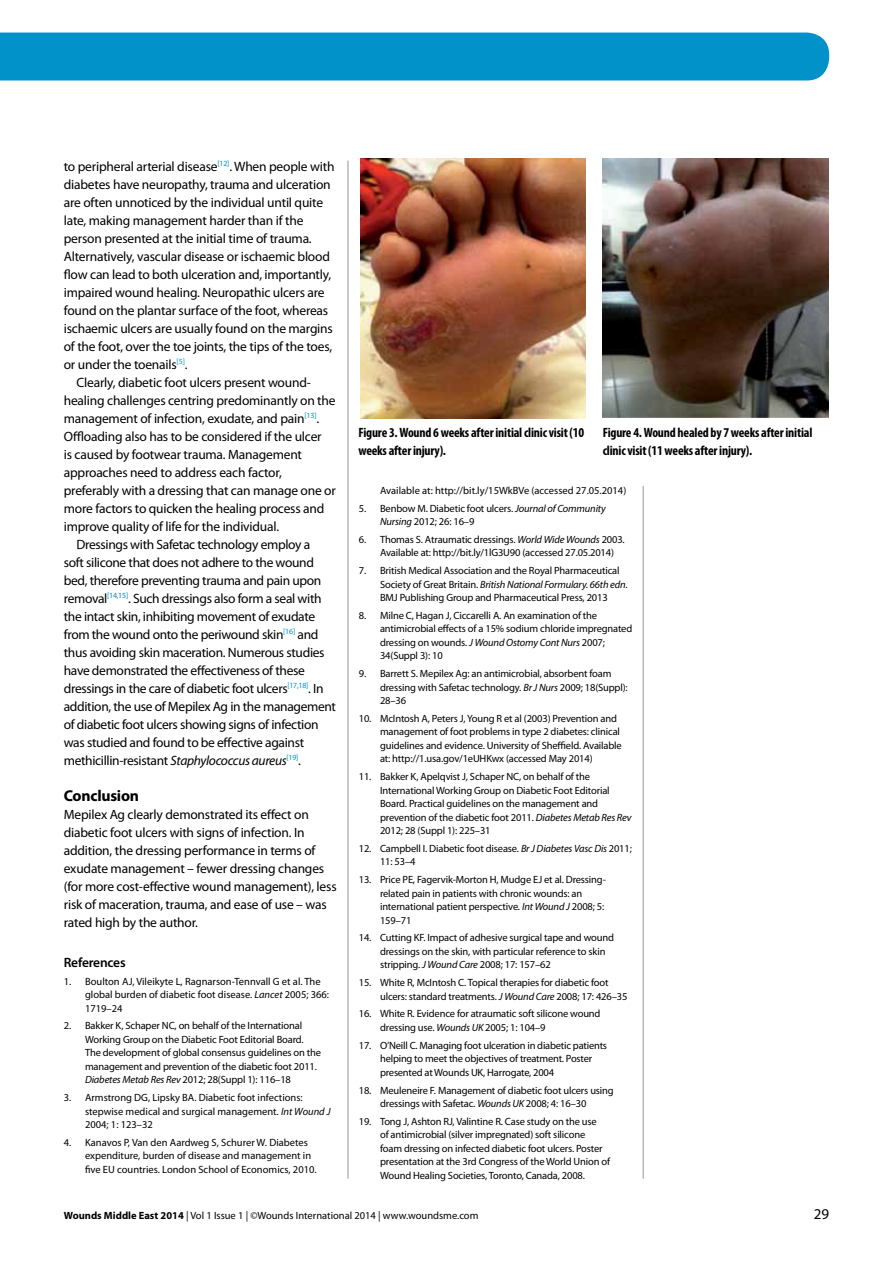
<style>
.page{position:relative;width:893px;height:1263px;background:#fff}
.page>*{position:absolute;margin:0;border:0;box-sizing:border-box;transform-origin:0 0}
.t1{font:700 15.75px "Myriad Pro";letter-spacing:-.015em;color:#000}
.t2{font:15px "Myriad Pro";color:#000}
.t3{font:13.5px/18px "Myriad Pro";letter-spacing:-.015em;color:#000}
.t4{font:700 condensed 13.5px/18px "Myriad Pro";letter-spacing:-.015em;color:#000}
.t5{font:600 13.5px "Myriad Pro";letter-spacing:-.015em;color:#000}
.t6{font:10.5px/13.5px "Myriad Pro";letter-spacing:-.015em;color:#000}
.s1{font-style:italic}
.s2{font-weight:700}
</style>
<div class="page">
<div style="left:0;top:33px;width:829px;height:48px;background:#0092c8"></div>
<hr style="left:348px;top:161px;width:1px;height:1018px;background:#939598">
<hr style="left:643px;top:486px;width:1px;height:693px;background:#939598">
<img style="left:360px;top:159px;width:226px;height:259px">
<img style="left:603px;top:159px;width:225px;height:259px">
<p class="t3" style="left:64px;top:157px;width:272px">to peripheral arterial disease<sup>[12]</sup>. When people with</p>
<p class="t3" style="left:64px;top:175px;width:268px">diabetes have neuropathy, trauma and ulceration</p>
<p class="t3" style="left:64px;top:193px;width:261px">are often unnoticed by the individual until quite</p>
<p class="t3" style="left:64px;top:211px;width:241px">late, making management harder than if the</p>
<p class="t3" style="left:64px;top:229px;width:249px">person presented at the initial time of trauma.</p>
<p class="t3" style="left:64px;top:247px;width:268px">Alternatively, vascular disease or ischaemic blood</p>
<p class="t3" style="left:64px;top:265px;width:269px">flow can lead to both ulceration and, importantly,</p>
<p class="t3" style="left:64px;top:283px;width:262px">impaired wound healing. Neuropathic ulcers are</p>
<p class="t3" style="left:64px;top:301px;width:266px">found on the plantar surface of the foot, whereas</p>
<p class="t3" style="left:64px;top:319px;width:271px">ischaemic ulcers are usually found on the margins</p>
<p class="t3" style="left:64px;top:337px;width:270px">of the foot, over the toe joints, the tips of the toes,</p>
<p class="t3" style="left:64px;top:355px;width:125px">or under the toenails<sup>[5]</sup>.</p>
<p class="t3" style="left:77px;top:373px;width:236px">Clearly, diabetic foot ulcers present wound-</p>
<p class="t3" style="left:64px;top:391px;width:273px">healing challenges centring predominantly on the</p>
<p class="t3" style="left:64px;top:409px;width:257px">management of infection, exudate, and pain<sup>[13]</sup>.</p>
<p class="t3" style="left:64px;top:427px;width:259px">Offloading also has to be considered if the ulcer</p>
<p class="t3" style="left:64px;top:445px;width:240px">is caused by footwear trauma. Management</p>
<p class="t3" style="left:64px;top:463px;width:220px">approaches need to address each factor,</p>
<p class="t3" style="left:64px;top:481px;width:274px">preferably with a dressing that can manage one or</p>
<p class="t3" style="left:64px;top:499px;width:262px">more factors to quicken the healing process and</p>
<p class="t3" style="left:64px;top:517px;width:217px">improve quality of life for the individual.</p>
<p class="t3" style="left:77px;top:535px;width:235px">Dressings with Safetac technology employ a</p>
<p class="t3" style="left:64px;top:553px;width:252px">soft silicone that does not adhere to the wound</p>
<p class="t3" style="left:64px;top:571px;width:259px">bed, therefore preventing trauma and pain upon</p>
<p class="t3" style="left:64px;top:589px;width:259px">removal<sup>[14,15]</sup>. Such dressings also form a seal with</p>
<p class="t3" style="left:64px;top:607px;width:253px">the intact skin, inhibiting movement of exudate</p>
<p class="t3" style="left:64px;top:625px;width:256px">from the wound onto the periwound skin<sup>[16]</sup> and</p>
<p class="t3" style="left:64px;top:643px;width:262px">thus avoiding skin maceration. Numerous studies</p>
<p class="t3" style="left:64px;top:661px;width:243px">have demonstrated the effectiveness of these</p>
<p class="t3" style="left:64px;top:679px;width:262px">dressings in the care of diabetic foot ulcers<sup>[17,18]</sup>. In</p>
<p class="t3" style="left:64px;top:697px;width:274px">addition, the use of Mepilex Ag in the management</p>
<p class="t3" style="left:64px;top:715px;width:256px">of diabetic foot ulcers showing signs of infection</p>
<p class="t3" style="left:64px;top:733px;width:242px">was studied and found to be effective against</p>
<p class="t3" style="left:64px;top:751px;width:239px">methicillin-resistant <span class="s1">Staphylococcus aureus</span><sup>[19]</sup>.</p>
<h1 class="t1" style="left:64px;top:785px;width:77px">Conclusion</h1>
<p class="t3" style="left:64px;top:805px;width:274px">Mepilex Ag clearly demonstrated its effect on diabetic foot ulcers with signs of infection. In addition, the dressing performance in terms of exudate management – fewer dressing changes (for more cost-effective wound management), less risk of maceration, trauma, and ease of use – was rated high by the author.</p>
<p class="t5" style="left:64px;top:954px;width:63px">References</p>
<p class="t6" style="left:85px;top:974px;width:246px;text-indent:-21px">1. Boulton AJ, Vileikyte L, Ragnarson-Tennvall G et al. The global burden of diabetic foot disease. <span class="s1">Lancet</span> 2005; 366:<br>1719–24</p>
<p class="t6" style="left:85px;top:1019px;width:238px;text-indent:-21px">2. Bakker K, Schaper NC, on behalf of the International Working Group on the Diabetic Foot Editorial Board.<br>The development of global consensus guidelines on the management and prevention of the diabetic foot 2011.<br><span class="s1">Diabetes Metab Res Rev</span> 2012; 28(Suppl 1): 116–18</p>
<p class="t6" style="left:85px;top:1091px;width:247px;text-indent:-21px">3. Armstrong DG, Lipsky BA. Diabetic foot infections: stepwise medical and surgical management. <span class="s1">Int Wound J<br></span>2004; 1: 123–32</p>
<p class="t6" style="left:85px;top:1135px;width:233px;text-indent:-21px">4. Kanavos P, Van den Aardweg S, Schurer W. Diabetes expenditure, burden of disease and management in five EU countries. London School of Economics, 2010.</p>
<p class="t4" style="left:358px;top:423px;width:227px">Figure 3. Wound 6 weeks after initial clinic visit (10 weeks after injury).</p>
<p class="t4" style="left:603px;top:423px;width:211px">Figure 4. Wound healed by 7 weeks after initial clinic visit (11 weeks after injury).</p>
<p class="t6" style="left:380px;top:483px;width:248px">Available at: http://bit.ly/15WkBVe (accessed 27.05.2014)</p>
<p class="t6" style="left:380px;top:501px;width:227px;text-indent:-21px">5. Benbow M. Diabetic foot ulcers. <span class="s1">Journal of Community<br>Nursing</span> 2012; 26: 16–9</p>
<p class="t6" style="left:380px;top:532px;width:246px;text-indent:-21px">6. Thomas S. Atraumatic dressings. <span class="s1">World Wide Wounds</span> 2003.<br>Available at: http://bit.ly/1lG3U90 (accessed 27.05.2014)</p>
<p class="t6" style="left:380px;top:564px;width:249px;text-indent:-21px">7. British Medical Association and the Royal Pharmaceutical<br>Society of Great Britain. <span class="s1">British National Formulary. 66th edn</span>.<br>BMJ Publishing Group and Pharmaceutical Press, 2013</p>
<p class="t6" style="left:380px;top:608px;width:254px;text-indent:-21px">8. Milne C, Hagan J, Ciccarelli A. An examination of the antimicrobial effects of a 15% sodium chloride impregnated dressing on wounds. <span class="s1">J Wound Ostomy Cont Nurs</span> 2007; 34(Suppl 3): 10</p>
<p class="t6" style="left:380px;top:667px;width:249px;text-indent:-21px">9. Barrett S. Mepilex Ag: an antimicrobial, absorbent foam dressing with Safetac technology. <span class="s1">Br J Nurs</span> 2009; 18(Suppl):<br>28–36</p>
<p class="t6" style="left:380px;top:711px;width:243px;text-indent:-21px">10. McIntosh A, Peters J, Young R et al (2003) Prevention and management of foot problems in type 2 diabetes: clinical guidelines and evidence. University of Sheffield. Available at: http://1.usa.gov/1eUHKwx (accessed May 2014)</p>
<p class="t6" style="left:380px;top:770px;width:253px;text-indent:-21px">11. Bakker K, Apelqvist J, Schaper NC, on behalf of the International Working Group on Diabetic Foot Editorial Board. Practical guidelines on the management and prevention of the diabetic foot 2011. <span class="s1">Diabetes Metab Res Rev </span>2012; 28 (Suppl 1): 225–31</p>
<p class="t6" style="left:380px;top:841px;width:253px;text-indent:-21px">12. Campbell I. Diabetic foot disease. <span class="s1">Br J Diabetes Vasc Dis</span> 2011;<br>11: 53–4</p>
<p class="t6" style="left:380px;top:873px;width:227px;text-indent:-21px">13. Price PE, Fagervik-Morton H, Mudge EJ et al. Dressing&shy;related pain in patients with chronic wounds: an international patient perspective. <span class="s1">Int Wound J</span> 2008; 5:<br>159–71</p>
<p class="t6" style="left:380px;top:931px;width:236px;text-indent:-21px">14. Cutting KF. Impact of adhesive surgical tape and wound dressings on the skin, with particular reference to skin stripping. <span class="s1">J Wound Care</span> 2008; 17: 157–62</p>
<p class="t6" style="left:380px;top:976px;width:249px;text-indent:-21px">15. White R, McIntosh C. Topical therapies for diabetic foot ulcers: standard treatments. <span class="s1">J Wound Care</span> 2008; 17: 426–35</p>
<p class="t6" style="left:380px;top:1007px;width:222px;text-indent:-21px">16. White R. Evidence for atraumatic soft silicone wound dressing use. <span class="s1">Wounds UK</span> 2005; 1: 104–9</p>
<p class="t6" style="left:380px;top:1038px;width:229px;text-indent:-21px">17. O’Neill C. Managing foot ulceration in diabetic patients helping to meet the objectives of treatment. Poster presented at Wounds UK, Harrogate, 2004</p>
<p class="t6" style="left:359px;top:1083px;width:256px;text-align:center">18. Meuleneire F. Management of diabetic foot ulcers using dressings with Safetac. <span class="s1">Wounds UK</span> 2008; 4: 16–30</p>
<p class="t6" style="left:380px;top:1114px;width:232px;text-indent:-21px">19. Tong J, Ashton RJ, Valintine R. Case study on the use<br>of antimicrobial (silver impregnated) soft silicone<br>foam dressing on infected diabetic foot ulcers. Poster presentation at the 3rd Congress of the World Union of Wound Healing Societies, Toronto, Canada, 2008.</p>
<p class="t6" style="left:64px;top:1208px;width:416px"><span class="s2">Wounds Middle East 2014</span> | Vol 1 Issue 1 | ©Wounds International 2014 | www.woundsme.com</p>
<h2 class="t2" style="left:814px;top:1204px;width:17px">29</h2>
</div>
